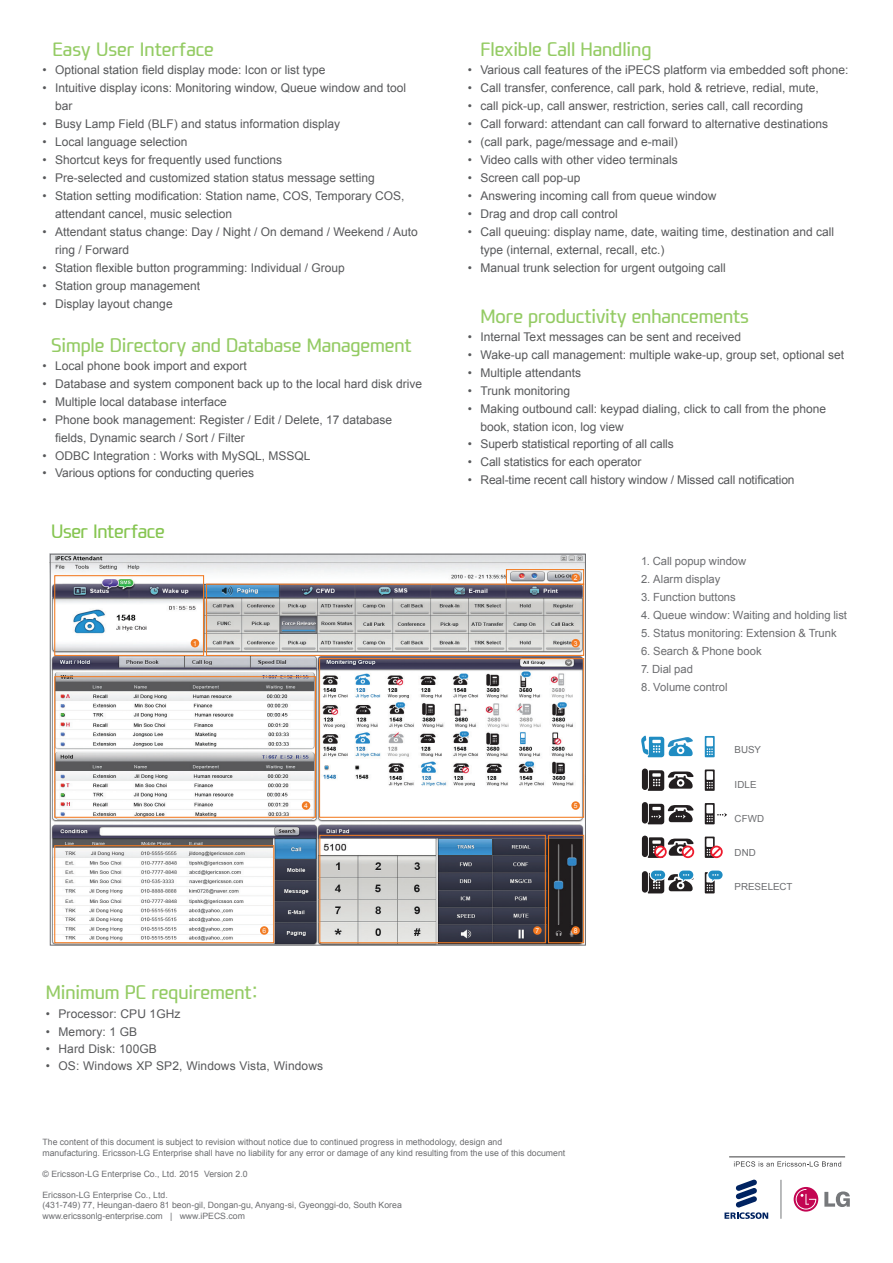
<style>
.page{position:relative;width:893px;height:1263px;background:#fff}
.page>*{position:absolute;margin:0;border:0;box-sizing:border-box;transform-origin:0 0}
.t1{font:18px "i PECS";letter-spacing:-.005em;color:#94cb64}
.t2{font:18px "i PECS";letter-spacing:-.02em;color:#86c551}
.t3{font:12px/18px "Arial";color:#57585a}
.t4{font:11.25px "Arial";color:#6c6d70}
.t5{font:9.75px "Arial";letter-spacing:.005em;color:#6c6d70}
.t6{font:8.7px/10.5px "Arial";color:#6c6d70}
.t7{font:6.75px "Arial";color:#fff}
</style>
<div class="page">
<img style="left:52px;top:556px;width:532px;height:387px">
<div style="left:54px;top:575px;width:150px;height:81px;border:1px solid #f27b22"></div>
<div style="left:54px;top:676px;width:262px;height:142px;border:1px solid #f27b22"></div>
<div style="left:319px;top:658px;width:265px;height:160px;border:1px solid #f27b22"></div>
<div style="left:54px;top:845px;width:220px;height:98px;border:1px solid #f27b22"></div>
<div style="left:319px;top:835px;width:227px;height:108px;border:1px solid #f27b22"></div>
<div style="left:548px;top:835px;width:36px;height:108px;border:1px solid #f27b22"></div>
<div style="left:206px;top:584px;width:378px;height:72px;border:1px solid #f27b22"></div>
<div style="left:506px;top:569px;width:78px;height:16px;border:1px solid #f27b22"></div>
<div style="left:191px;top:639px;width:8px;height:8px;background:#f27b22;border-radius:50%"></div>
<div style="left:571px;top:639px;width:9px;height:8px;background:#f47921;border-radius:50%"></div>
<div style="left:571px;top:801px;width:9px;height:9px;background:#f27b22;border-radius:50%"></div>
<div style="left:533px;top:926px;width:9px;height:9px;background:#f47921;border-radius:50%"></div>
<div style="left:571px;top:573px;width:9px;height:9px;background:#f47921;border-radius:50%"></div>
<div style="left:302px;top:801px;width:8px;height:9px;background:#f27b22;border-radius:50%"></div>
<div style="left:260px;top:926px;width:8px;height:9px;background:#f27b22;border-radius:50%"></div>
<div style="left:571px;top:926px;width:9px;height:9px;background:#f47921;border-radius:50%"></div>
<svg style="left:641px;top:735px;width:52px;height:22px"></svg>
<svg style="left:705px;top:736px;width:10px;height:21px"></svg>
<div style="left:706px;top:738px;width:7px;height:8px;background:#fff"></div>
<svg style="left:707px;top:748px;width:6px;height:7px"></svg>
<svg style="left:705px;top:769px;width:10px;height:22px"></svg>
<div style="left:706px;top:771px;width:7px;height:9px;background:#fff"></div>
<svg style="left:707px;top:782px;width:6px;height:6px"></svg>
<svg style="left:648px;top:770px;width:46px;height:21px"></svg>
<div style="left:642px;top:768px;width:6px;height:22px;background:#231f20;border-radius:3px"></div>
<svg style="left:705px;top:803px;width:10px;height:21px"></svg>
<div style="left:706px;top:805px;width:7px;height:8px;background:#fff"></div>
<div style="left:642px;top:802px;width:6px;height:21px;background:#231f20;border-radius:3px"></div>
<svg style="left:707px;top:813px;width:20px;height:9px"></svg>
<svg style="left:648px;top:804px;width:46px;height:20px"></svg>
<svg style="left:705px;top:836px;width:10px;height:22px"></svg>
<div style="left:706px;top:838px;width:7px;height:9px;background:#fff"></div>
<div style="left:642px;top:836px;width:6px;height:21px;background:#231f20;border-radius:3px"></div>
<svg style="left:648px;top:837px;width:46px;height:21px"></svg>
<svg style="left:707px;top:846px;width:16px;height:12px"></svg>
<div style="left:642px;top:871px;width:6px;height:22px;background:#231f20;border-radius:3px"></div>
<svg style="left:648px;top:870px;width:46px;height:23px"></svg>
<svg style="left:705px;top:872px;width:10px;height:21px"></svg>
<svg style="left:707px;top:870px;width:16px;height:21px"></svg>
<svg style="left:824px;top:1191px;width:26px;height:16px"></svg>
<svg style="left:794px;top:1187px;width:24px;height:24px"></svg>
<svg style="left:796px;top:1189px;width:20px;height:20px"></svg>
<svg style="left:724px;top:1179px;width:44px;height:40px"></svg>
<hr style="left:781px;top:1180px;width:1px;height:39px;background:#76787b">
<svg style="left:734px;top:1161px;width:107px;height:5px"></svg>
<hr style="left:729px;top:1156px;width:116px;height:1px;background:#3e3e3f">
<h1 class="t1" style="left:27px;top:38px;width:188px">• Easy User Interface</h1>
<p class="t3" style="left:43px;top:61px;width:284px">• Optional station field display mode: Icon or list type</p>
<p class="t3" style="left:55px;top:79px;width:352px;text-indent:-13px">• Intuitive display icons: Monitoring window, Queue window and tool bar</p>
<p class="t3" style="left:43px;top:115px;width:299px">• Busy Lamp Field (BLF) and status information display</p>
<p class="t3" style="left:43px;top:133px;width:146px">• Local language selection</p>
<p class="t3" style="left:43px;top:151px;width:241px">• Shortcut keys for frequently used functions</p>
<p class="t3" style="left:43px;top:169px;width:334px">• Pre-selected and customized station status message setting</p>
<p class="t3" style="left:55px;top:187px;width:351px;text-indent:-13px">• Station setting modification: Station name, COS, Temporary COS, attendant cancel, music selection</p>
<p class="t3" style="left:55px;top:223px;width:364px;text-indent:-13px">• Attendant status change: Day / Night / On demand / Weekend / Auto ring / Forward</p>
<p class="t3" style="left:43px;top:259px;width:304px">• Station flexible button programming: Individual / Group</p>
<p class="t3" style="left:43px;top:277px;width:159px">• Station group management</p>
<p class="t3" style="left:43px;top:295px;width:132px">• Display layout change</p>
<h1 class="t1" style="left:51px;top:334px;width:362px">Simple Directory and Database Management</h1>
<p class="t3" style="left:43px;top:357px;width:206px">• Local phone book import and export</p>
<p class="t3" style="left:43px;top:375px;width:381px">• Database and system component back up to the local hard disk drive</p>
<p class="t3" style="left:43px;top:393px;width:186px">• Multiple local database interface</p>
<p class="t3" style="left:55px;top:411px;width:338px;text-indent:-13px">• Phone book management: Register / Edit / Delete, 17 database fields, Dynamic search / Sort / Filter</p>
<p class="t3" style="left:43px;top:447px;width:269px">• ODBC Integration : Works with MySQL, MSSQL</p>
<p class="t3" style="left:43px;top:464px;width:213px">• Various options for conducting queries</p>
<h1 class="t2" style="left:51px;top:520px;width:115px">User Interface</h1>
<h1 class="t1" style="left:468px;top:38px;width:185px">• Flexible Call Handling</h1>
<p class="t3" style="left:468px;top:61px;width:382px">• Various call features of the iPECS platform via embedded soft phone:</p>
<p class="t3" style="left:468px;top:79px;width:352px">• Call transfer, conference, call park, hold &amp; retrieve, redial, mute,</p>
<p class="t3" style="left:468px;top:97px;width:337px">• call pick-up, call answer, restriction, series call, call recording</p>
<p class="t3" style="left:468px;top:115px;width:362px">• Call forward: attendant can call forward to alternative destinations</p>
<p class="t3" style="left:468px;top:133px;width:212px">• (call park, page/message and e-mail)</p>
<p class="t3" style="left:468px;top:151px;width:211px">• Video calls with other video terminals</p>
<p class="t3" style="left:468px;top:169px;width:114px">• Screen call pop-up</p>
<p class="t3" style="left:468px;top:187px;width:250px">• Answering incoming call from queue window</p>
<p class="t3" style="left:468px;top:205px;width:152px">• Drag and drop call control</p>
<p class="t3" style="left:480px;top:223px;width:355px;text-indent:-13px">• Call queuing: display name, date, waiting time, destination and call type (internal, external, recall, etc.)</p>
<p class="t3" style="left:468px;top:259px;width:260px">• Manual trunk selection for urgent outgoing call</p>
<h1 class="t1" style="left:480px;top:305px;width:270px">More productivity enhancements</h1>
<p class="t3" style="left:468px;top:328px;width:275px">• Internal Text messages can be sent and received</p>
<p class="t3" style="left:468px;top:346px;width:378px">• Wake-up call management: multiple wake-up, group set, optional set</p>
<p class="t3" style="left:468px;top:364px;width:115px">• Multiple attendants</p>
<p class="t3" style="left:468px;top:382px;width:104px">• Trunk monitoring</p>
<p class="t3" style="left:480px;top:400px;width:347px;text-indent:-13px">• Making outbound call: keypad dialing, click to call from the phone book, station icon, log view</p>
<p class="t3" style="left:468px;top:435px;width:208px">• Superb statistical reporting of all calls</p>
<p class="t3" style="left:468px;top:453px;width:175px">• Call statistics for each operator</p>
<p class="t3" style="left:468px;top:471px;width:328px">• Real-time recent call history window / Missed call notification</p>
<p class="t7" style="left:574px;top:573px;width:5px">2</p>
<p class="t7" style="left:193px;top:639px;width:5px">1</p>
<p class="t7" style="left:574px;top:639px;width:5px">3</p>
<p class="t7" style="left:304px;top:801px;width:5px">4</p>
<p class="t7" style="left:574px;top:801px;width:5px">5</p>
<p class="t7" style="left:262px;top:926px;width:5px">6</p>
<p class="t7" style="left:574px;top:926px;width:5px">8</p>
<p class="t7" style="left:535px;top:926px;width:5px">7</p>
<h1 class="t1" style="left:46px;top:981px;width:214px">Minimum PC requirement:</h1>
<p class="t3" style="left:46px;top:1005px;width:136px">• Processor: CPU 1GHz</p>
<p class="t3" style="left:46px;top:1022px;width:93px">• Memory: 1 GB</p>
<p class="t3" style="left:46px;top:1040px;width:113px">• Hard Disk: 100GB</p>
<p class="t3" style="left:46px;top:1057px;width:279px">• OS: Windows XP SP2, Windows Vista, Windows</p>
<p class="t6" style="left:43px;top:1137px;width:524px">The content of this document is subject to revision without notice due to continued progress in methodology, design and<br>manufacturing. Ericsson-LG Enterprise shall have no liability for any error or damage of any kind resulting from the use of this document</p>
<p class="t6" style="left:43px;top:1169px;width:207px">© Ericsson-LG Enterprise Co., Ltd. 2015 Version 2.0</p>
<p class="t6" style="left:43px;top:1190px;width:361px">Ericsson-LG Enterprise Co., Ltd.<br>(431-749) 77, Heungan-daero 81 beon-gil, Dongan-gu, Anyang-si, Gyeonggi-do, South Korea www.ericssonlg-enterprise.com | www.iPECS.com</p>
<p class="t4" style="left:641px;top:554px;width:107px">1. Call popup window</p>
<p class="t4" style="left:641px;top:572px;width:81px">2. Alarm display</p>
<p class="t4" style="left:641px;top:590px;width:96px">3. Function buttons</p>
<p class="t4" style="left:641px;top:608px;width:208px">4. Queue window: Waiting and holding list</p>
<p class="t4" style="left:641px;top:626px;width:197px">5. Status monitoring: Extension &amp; Trunk</p>
<p class="t4" style="left:641px;top:644px;width:122px">6. Search &amp; Phone book</p>
<p class="t4" style="left:641px;top:662px;width:53px">7. Dial pad</p>
<p class="t4" style="left:641px;top:680px;width:88px">8. Volume control</p>
<p class="t5" style="left:735px;top:744px;width:28px">BUSY</p>
<p class="t5" style="left:735px;top:778px;width:23px">IDLE</p>
<p class="t5" style="left:735px;top:812px;width:31px">CFWD</p>
<p class="t5" style="left:735px;top:846px;width:23px">DND</p>
<p class="t5" style="left:735px;top:880px;width:59px">PRESELECT</p>
</div>
